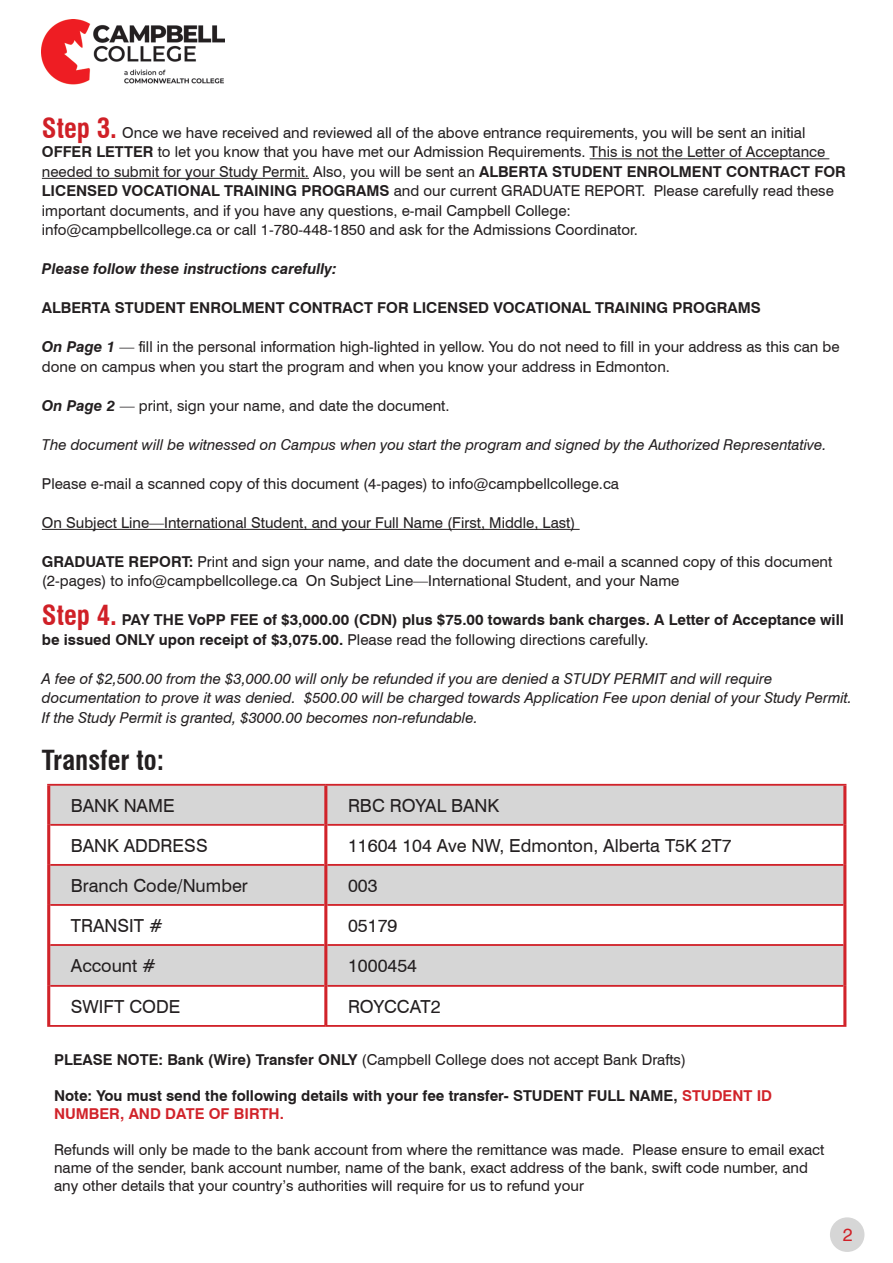
<style>
.page{position:relative;width:893px;height:1263px;background:#fff}
.page>*{position:absolute;margin:0;border:0;box-sizing:border-box;transform-origin:0 0}
.t1{font:700 condensed 27px "Swiss 721 BT";color:#231f20}
.t2{font:18px "Swiss 721 BT";color:#231f20}
.t3{font:18px "Swiss 721 BT";color:#d02027}
.t4{font:15px/19.5px "Swiss 721 BT";color:#231f20}
.t5{font:italic 15px/19.5px "Swiss 721 BT";color:#231f20}
.t6{font:700 15px/19.5px "Swiss 721 BT";color:#231f20}
.t7{font:italic 700 15px "Swiss 721 BT";color:#231f20}
.s1{font-weight:700;font-stretch:condensed;font-size:27px;color:#d02027}
.s2{font-weight:700}
.s3{font-weight:700;font-style:italic}
.s4{font-stretch:condensed;font-size:27px;color:#d02027}
.s5{font-weight:400}
.s6{color:#d1232a}
</style>
<div class="page">
<img style="left:42px;top:19px;width:183px;height:65px">
<hr style="left:590px;top:158px;width:239px;height:1px;background:#231f20">
<hr style="left:42px;top:178px;width:267px;height:1px;background:#231f20">
<hr style="left:42px;top:529px;width:538px;height:1px;background:#231f20">
<svg style="left:50px;top:786px;width:793px;height:199px;fill:#d6d6d6"></svg>
<hr style="left:47px;top:784px;width:279px;height:2px;background:#d1232a">
<hr style="left:326px;top:784px;width:520px;height:2px;background:#d1232a">
<hr style="left:50px;top:824px;width:274px;height:2px;background:#d1232a">
<hr style="left:327px;top:824px;width:516px;height:2px;background:#d1232a">
<hr style="left:50px;top:864px;width:274px;height:2px;background:#d1232a">
<hr style="left:327px;top:864px;width:516px;height:2px;background:#d1232a">
<hr style="left:50px;top:904px;width:274px;height:2px;background:#d1232a">
<hr style="left:327px;top:904px;width:516px;height:2px;background:#d1232a">
<hr style="left:50px;top:944px;width:274px;height:2px;background:#d1232a">
<hr style="left:327px;top:944px;width:516px;height:2px;background:#d1232a">
<hr style="left:50px;top:985px;width:274px;height:2px;background:#d1232a">
<hr style="left:327px;top:985px;width:516px;height:2px;background:#d1232a">
<hr style="left:47px;top:786px;width:3px;height:39px;background:#d1232a">
<hr style="left:324px;top:786px;width:3px;height:39px;background:#d1232a">
<hr style="left:843px;top:786px;width:3px;height:39px;background:#d1232a">
<hr style="left:47px;top:825px;width:3px;height:40px;background:#d1232a">
<hr style="left:324px;top:825px;width:3px;height:40px;background:#d1232a">
<hr style="left:843px;top:825px;width:3px;height:40px;background:#d1232a">
<hr style="left:47px;top:865px;width:3px;height:40px;background:#d1232a">
<hr style="left:324px;top:865px;width:3px;height:40px;background:#d1232a">
<hr style="left:843px;top:865px;width:3px;height:40px;background:#d1232a">
<hr style="left:47px;top:905px;width:3px;height:40px;background:#d1232a">
<hr style="left:324px;top:905px;width:3px;height:40px;background:#d1232a">
<hr style="left:843px;top:905px;width:3px;height:40px;background:#d1232a">
<hr style="left:47px;top:945px;width:3px;height:41px;background:#d1232a">
<hr style="left:324px;top:945px;width:3px;height:41px;background:#d1232a">
<hr style="left:843px;top:945px;width:3px;height:41px;background:#d1232a">
<hr style="left:47px;top:986px;width:3px;height:39px;background:#d1232a">
<hr style="left:324px;top:986px;width:3px;height:39px;background:#d1232a">
<hr style="left:843px;top:986px;width:3px;height:39px;background:#d1232a">
<hr style="left:47px;top:1025px;width:279px;height:2px;background:#d1232a">
<hr style="left:326px;top:1025px;width:520px;height:2px;background:#d1232a">
<div style="left:830px;top:1217px;width:34px;height:35px;background:#d6d6d6;border-radius:50%"></div>
<p class="t4" style="left:42px;top:123px;width:805px"><span class="s1">Step 3.</span> Once we have received and reviewed all of the above entrance requirements, you will be sent an initial <span class="s2">OFFER LETTER</span> to let you know that you have met our Admission Requirements. This is not the Letter of Acceptance needed to submit for your Study Permit. Also, you will be sent an <span class="s2">ALBERTA STUDENT ENROLMENT CONTRACT FOR LICENSED VOCATIONAL TRAINING PROGRAMS</span> and our current GRADUATE REPORT. Please carefully read these important documents, and if you have any questions, e-mail Campbell College:</p>
<p class="t4" style="left:42px;top:220px;width:597px">info@campbellcollege.ca or call 1-780-448-1850 and ask for the Admissions Coordinator.</p>
<p class="t7" style="left:42px;top:260px;width:296px">Please follow these instructions carefully:</p>
<p class="t6" style="left:42px;top:298px;width:720px">ALBERTA STUDENT ENROLMENT CONTRACT FOR LICENSED VOCATIONAL TRAINING PROGRAMS</p>
<p class="t4" style="left:42px;top:337px;width:799px"><span class="s3">On Page 1</span> — fill in the personal information high-lighted in yellow. You do not need to fill in your address as this can be done on campus when you start the program and when you know your address in Edmonton.</p>
<p class="t4" style="left:42px;top:396px;width:409px"><span class="s3">On Page 2</span> — print, sign your name, and date the document.</p>
<p class="t5" style="left:42px;top:435px;width:786px">The document will be witnessed on Campus when you start the program and signed by the Authorized Representative.</p>
<p class="t4" style="left:42px;top:474px;width:579px">Please e-mail a scanned copy of this document (4-pages) to info@campbellcollege.ca</p>
<p class="t4" style="left:42px;top:513px;width:535px">On Subject Line—International Student, and your Full Name (First, Middle, Last)</p>
<p class="t4" style="left:42px;top:552px;width:792px"><span class="s2">GRADUATE REPORT:</span> Print and sign your name, and date the document and e-mail a scanned copy of this document</p>
<p class="t4" style="left:42px;top:571px;width:639px">(2-pages) to info@campbellcollege.ca On Subject Line—International Student, and your Name</p>
<p class="t6" style="left:42px;top:610px;width:804px"><span class="s4">Step 4.</span> PAY THE VoPP FEE of $3,000.00 (CDN) plus $75.00 towards bank charges. A Letter of Acceptance will be issued ONLY upon receipt of $3,075.00. <span class="s5">Please read the following directions carefully.</span></p>
<p class="t5" style="left:42px;top:669px;width:812px">A fee of $2,500.00 from the $3,000.00 will only be refunded if you are denied a STUDY PERMIT and will require documentation to prove it was denied. $500.00 will be charged towards Application Fee upon denial of your Study Permit.<br>If the Study Permit is granted, $3000.00 becomes non-refundable.</p>
<p class="t1" style="left:42px;top:744px;width:124px">Transfer to:</p>
<p class="t2" style="left:71px;top:794px;width:105px">BANK NAME</p>
<p class="t2" style="left:348px;top:794px;width:153px">RBC ROYAL BANK</p>
<p class="t2" style="left:71px;top:834px;width:138px">BANK ADDRESS</p>
<p class="t2" style="left:348px;top:834px;width:385px">11604 104 Ave NW, Edmonton, Alberta T5K 2T7</p>
<p class="t2" style="left:71px;top:874px;width:178px">Branch Code/Number</p>
<p class="t2" style="left:348px;top:874px;width:31px">003</p>
<p class="t2" style="left:71px;top:914px;width:93px">TRANSIT #</p>
<p class="t2" style="left:348px;top:914px;width:51px">05179</p>
<p class="t2" style="left:71px;top:954px;width:87px">Account #</p>
<p class="t2" style="left:348px;top:954px;width:71px">1000454</p>
<p class="t2" style="left:71px;top:995px;width:111px">SWIFT CODE</p>
<p class="t2" style="left:348px;top:995px;width:94px">ROYCCAT2</p>
<p class="t4" style="left:54px;top:1050px;width:634px"><span class="s2">PLEASE NOTE: Bank (Wire) Transfer ONLY</span> (Campbell College does not accept Bank Drafts)</p>
<p class="t6" style="left:54px;top:1087px;width:720px;line-height:18px">Note: You must send the following details with your fee transfer- STUDENT FULL NAME, <span class="s6">STUDENT ID<br>NUMBER, AND DATE OF BIRTH.</span></p>
<p class="t4" style="left:54px;top:1141px;width:772px;line-height:18px">Refunds will only be made to the bank account from where the remittance was made. Please ensure to email exact name of the sender, bank account number, name of the bank, exact address of the bank, swift code number, and any other details that your country’s authorities will require for us to refund your</p>
<p class="t3" style="left:843px;top:1223px;width:11px">2</p>
</div>
